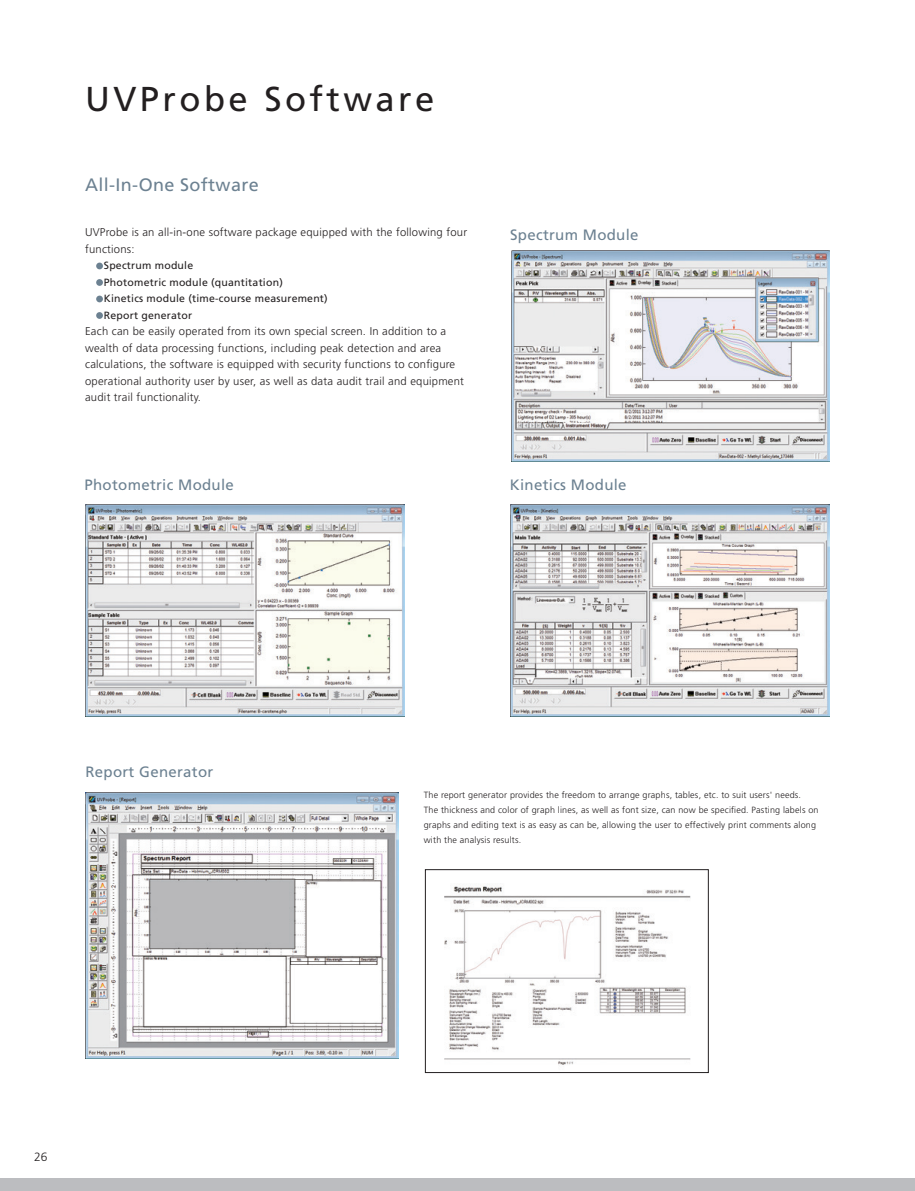
<style>
.page{position:relative;width:915px;height:1191px;background:#fff}
.page>*{position:absolute;margin:0;border:0;box-sizing:border-box;transform-origin:0 0}
.t1{font:34.5px "Frutiger LT Std";letter-spacing:.1em;color:#231f20}
.t2{font:18px "Frutiger LT Std";letter-spacing:.02em;color:#6c8191}
.t3{font:15px "Frutiger LT Std";letter-spacing:.02em;color:#6c8191}
.t4{font:300 12px "Frutiger LT Std";color:#231f20}
.t5{font:300 11.25px/16.5px "Frutiger LT Std";letter-spacing:.02em;color:#231f20}
.t6{font:10.5px/16.5px "Frutiger LT Std";letter-spacing:.02em;color:#231f20}
.t7{font:300 9px/15px "Frutiger LT Std";letter-spacing:.02em;color:#231f20}
</style>
<div class="page">
<div style="left:0;top:1178px;width:914px;height:13px;background:#bcbdc0"></div>
<div style="left:425px;top:869px;width:283px;height:203px;border:1px solid #231f20"></div>
<div style="left:96px;top:263px;width:7px;height:6px;background:#6c8191;border-radius:50%"></div>
<div style="left:96px;top:312px;width:7px;height:7px;background:#6c8191;border-radius:50%"></div>
<div style="left:96px;top:296px;width:7px;height:6px;background:#6c8191;border-radius:50%"></div>
<div style="left:96px;top:279px;width:7px;height:7px;background:#6c8191;border-radius:50%"></div>
<img style="left:511px;top:250px;width:318px;height:212px">
<img style="left:510px;top:504px;width:319px;height:212px">
<img style="left:85px;top:504px;width:319px;height:212px">
<img style="left:85px;top:792px;width:313px;height:266px">
<img style="left:444px;top:885px;width:247px;height:180px">
<h1 class="t1" style="left:85px;top:78px;width:350px">UVProbe Software</h1>
<h2 class="t2" style="left:85px;top:175px;width:175px">All-In-One Software</h2>
<p class="t5" style="left:85px;top:224px;width:383px">UVProbe is an all-in-one software package equipped with the following four functions:</p>
<p class="t6" style="left:104px;top:257px;width:225px">Spectrum module<br>Photometric module (quantitation)<br>Kinetics module (time-course measurement)<br>Report generator</p>
<p class="t5" style="left:85px;top:323px;width:380px">Each can be easily operated from its own special screen. In addition to a wealth of data processing functions, including peak detection and area calculations, the software is equipped with security functions to configure operational authority user by user, as well as data audit trail and equipment audit trail functionality.</p>
<h3 class="t3" style="left:510px;top:226px;width:130px">Spectrum Module</h3>
<h3 class="t3" style="left:84px;top:476px;width:151px">Photometric Module</h3>
<h3 class="t3" style="left:509px;top:476px;width:118px">Kinetics Module</h3>
<h3 class="t3" style="left:85px;top:763px;width:129px">Report Generator</h3>
<p class="t7" style="left:423px;top:788px;width:396px">The report generator provides the freedom to arrange graphs, tables, etc. to suit users' needs.<br>The thickness and color of graph lines, as well as font size, can now be specified. Pasting labels on graphs and editing text is as easy as can be, allowing the user to effectively print comments along with the analysis results.</p>
<p class="t4" style="left:34px;top:1150px;width:15px">26</p>
</div>
